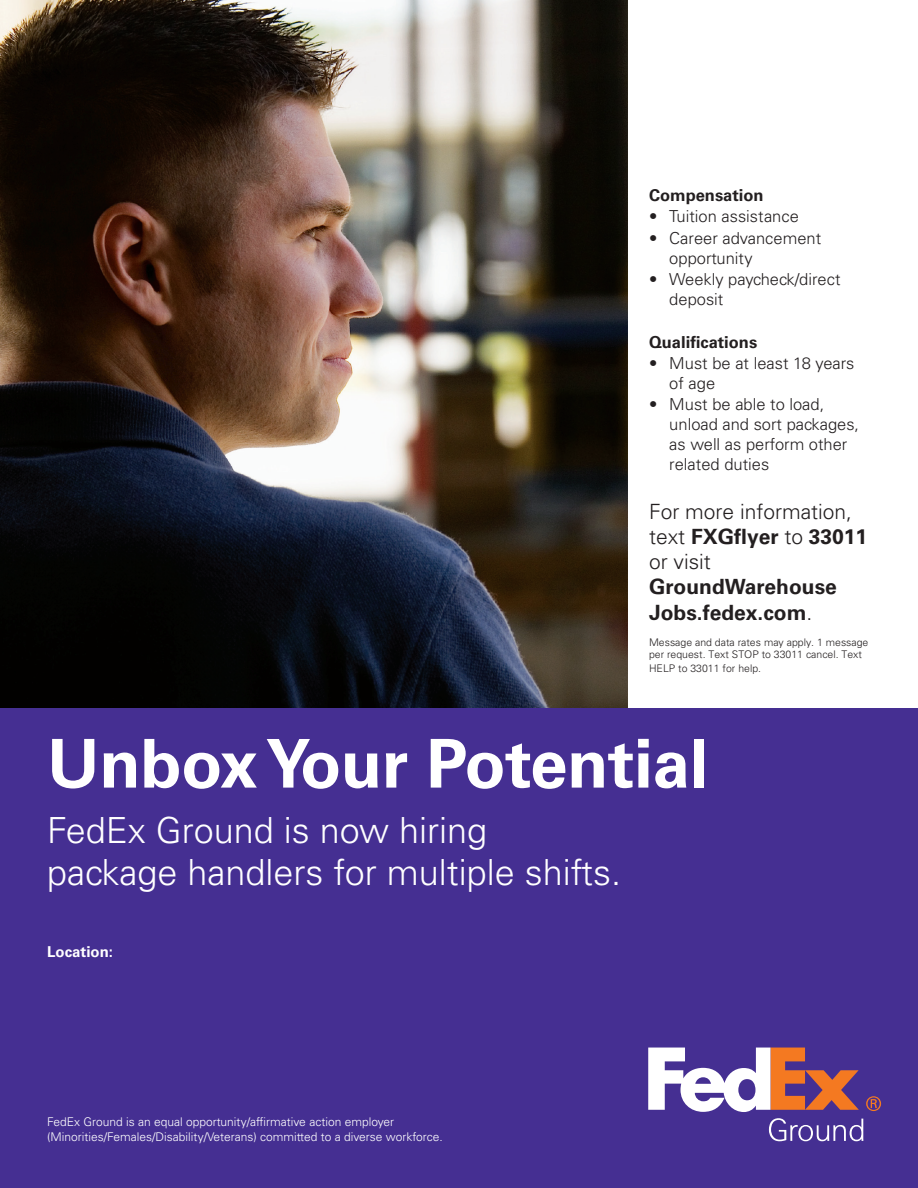
<style>
.page{position:relative;width:918px;height:1188px;background:#fff}
.page>*{position:absolute;margin:0;border:0;box-sizing:border-box;transform-origin:0 0}
.t1{font:700 67.5px "Univers LT Std";letter-spacing:-.005em;color:#fff}
.t2{font:300 36px/42px "Univers LT Std";color:#fff}
.t3{font:300 21px/25.3px "Univers LT Std";color:#231f20}
.t4{font:700 21px/26.1px "Univers LT Std";color:#231f20}
.t5{font:300 16.5px/19.8px "Univers LT Std";color:#231f20}
.t6{font:700 16.5px "Univers LT Std";color:#231f20}
.t7{font:700 15px "Univers LT Std";color:#fff}
.t8{font:300 12px/14.4px "Univers LT Std";color:#fff}
.t9{font:300 10.5px/12.9px "Univers LT Std";color:#231f20}
.s1{font-weight:700}
.s2{font-weight:300}
</style>
<div class="page">
<img style="left:0;top:0;width:628px;height:708px">
<div style="left:0;top:708px;width:918px;height:480px;background:#452f92"></div>
<svg style="left:866px;top:1096px;width:15px;height:15px"></svg>
<svg style="left:648px;top:1048px;width:211px;height:64px"></svg>
<svg style="left:769px;top:1118px;width:94px;height:23px"></svg>
<p class="t6" style="left:649px;top:185px;width:116px">Compensation</p>
<p class="t5" style="left:649px;top:207px;width:151px">• Tuition assistance</p>
<p class="t5" style="left:669px;top:228px;width:153px;text-indent:-20px">• Career advancement opportunity</p>
<p class="t5" style="left:669px;top:269px;width:173px;text-indent:-20px">• Weekly paycheck/direct deposit</p>
<p class="t6" style="left:649px;top:332px;width:110px">Qualifications</p>
<p class="t5" style="left:669px;top:353px;width:187px;text-indent:-20px">• Must be at least 18 years of age</p>
<p class="t5" style="left:669px;top:395px;width:191px;text-indent:-20px">• Must be able to load, unload and sort packages, as well as perform other related duties</p>
<p class="t3" style="left:649px;top:498px;width:220px">For more information, text <span class="s1">FXGflyer</span> to <span class="s1">33011 </span>or visit</p>
<p class="t4" style="left:649px;top:574px;width:189px">GroundWarehouse<br>Jobs.fedex.com<span class="s2">.</span></p>
<p class="t9" style="left:649px;top:635px;width:221px">Message and data rates may apply. 1 message per request. Text STOP to 33011 cancel. Text<br>HELP to 33011 for help.</p>
<h1 class="t1" style="left:47px;top:724px;width:663px">Unbox Your Potential</h1>
<h2 class="t2" style="left:47px;top:809px;width:575px">FedEx Ground is now hiring package handlers for multiple shifts.</h2>
<p class="t7" style="left:47px;top:943px;width:67px">Location:</p>
<p class="t8" style="left:47px;top:1115px;width:397px">FedEx Ground is an equal opportunity/affirmative action employer (Minorities/Females/Disability/Veterans) committed to a diverse workforce.</p>
</div>
